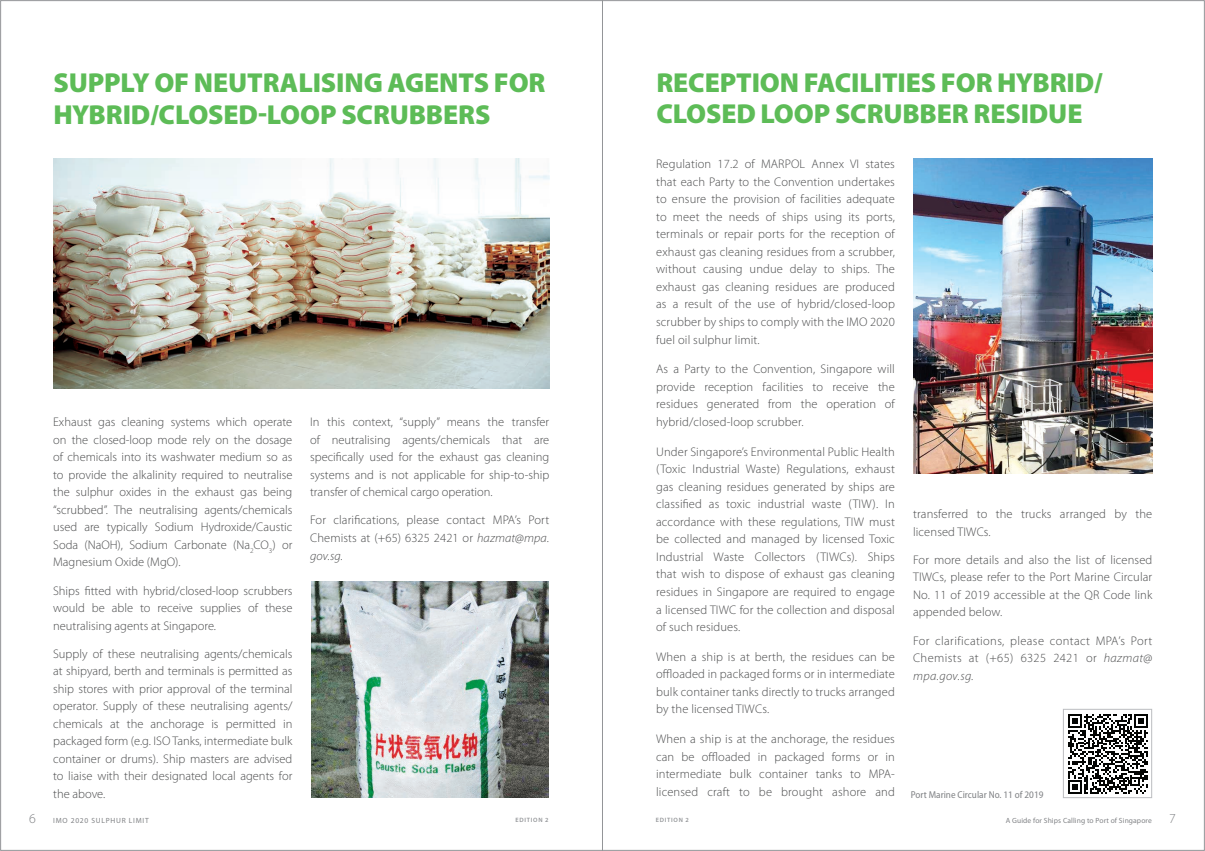
<style>
.page{position:relative;width:1205px;height:851px;background:#fff}
.page>*{position:absolute;margin:0;border:0;box-sizing:border-box;transform-origin:0 0}
.ahead{font:900 27.5px/31.2px "Myriad Pro";letter-spacing:-.005em;color:#5dbc57}
.t1{font:300 13.75px "Myriad Pro";color:#808285}
.bt{font:300 12.5px/17.5px "Myriad Pro";letter-spacing:.01em;color:#4b4c4d;text-align:justify}
.qr_code_text{font:semi-condensed 10px "Myriad Pro";color:#808285}
.t2{font:7.5px "Myriad Pro";letter-spacing:.015em;color:#808285}
.t3{font:7.5px "Myriad Pro";letter-spacing:.1em;color:#808285}
.t4{font:600 6.25px "Myriad Pro";letter-spacing:.12em;color:#939598}
.s1{font-style:italic}
</style>
<div class="page">
<svg style="left:1068px;top:714px;width:80px;height:80px"></svg>
<div style="left:1063px;top:709px;width:89px;height:88px;border:1px solid #bcbdc0"></div>
<img style="left:913px;top:158px;width:239px;height:315px">
<img style="left:311px;top:581px;width:237px;height:216px">
<img style="left:53px;top:200px;width:496px;height:188px">
<svg style="left:53px;top:158px;width:496px;height:42px"></svg>
<hr style="left:602px;top:0;width:1px;height:850px;background:#939598">
<p class="ahead" style="left:53px;top:68px;width:494px">SUPPLY OF NEUTRALISING AGENTS FOR<br>HYBRID/CLOSED-LOOP SCRUBBERS</p>
<p class="bt" style="left:53px;top:413px;width:241px">Exhaust gas cleaning systems which operate on the closed-loop mode rely on the dosage of chemicals into its washwater medium so as to provide the alkalinity required to neutralise the sulphur oxides in the exhaust gas being “scrubbed”. The neutralising agents/chemicals used are typically Sodium Hydroxide/Caustic Soda (NaOH), Sodium Carbonate (Na<sub>2</sub>CO<sub>3</sub>) or Magnesium Oxide (MgO).</p>
<p class="bt" style="left:53px;top:581px;width:241px">Ships fitted with hybrid/closed-loop scrubbers would be able to receive supplies of these neutralising agents at Singapore.</p>
<p class="bt" style="left:53px;top:645px;width:241px">Supply of these neutralising agents/chemicals at shipyard, berth and terminals is permitted as ship stores with prior approval of the terminal operator. Supply of these neutralising agents/ chemicals at the anchorage is permitted in packaged form (e.g. ISO Tanks, intermediate bulk container or drums). Ship masters are advised to liaise with their designated local agents for the above.</p>
<p class="bt" style="left:310px;top:413px;width:241px">In this context, “supply” means the transfer of neutralising agents/chemicals that are specifically used for the exhaust gas cleaning systems and is not applicable for ship-to-ship transfer of chemical cargo operation.</p>
<p class="bt" style="left:310px;top:511px;width:241px">For clarifications, please contact MPA’s Port Chemists at (+65) 6325 2421 or <span class="s1">hazmat@mpa. gov.sg.</span></p>
<p class="ahead" style="left:656px;top:67px;width:448px">RECEPTION FACILITIES FOR HYBRID/<br>CLOSED LOOP SCRUBBER RESIDUE</p>
<p class="bt" style="left:656px;top:156px;width:240px">Regulation 17.2 of MARPOL Annex VI states that each Party to the Convention undertakes to ensure the provision of facilities adequate to meet the needs of ships using its ports, terminals or repair ports for the reception of exhaust gas cleaning residues from a scrubber, without causing undue delay to ships. The exhaust gas cleaning residues are produced as a result of the use of hybrid/closed-loop scrubber by ships to comply with the IMO 2020 fuel oil sulphur limit.</p>
<p class="bt" style="left:656px;top:360px;width:240px">As a Party to the Convention, Singapore will provide reception facilities to receive the residues generated from the operation of hybrid/closed-loop scrubber.</p>
<p class="bt" style="left:656px;top:443px;width:240px">Under Singapore’s Environmental Public Health (Toxic Industrial Waste) Regulations, exhaust gas cleaning residues generated by ships are classified as toxic industrial waste (TIW). In accordance with these regulations, TIW must be collected and managed by licensed Toxic Industrial Waste Collectors (TIWCs). Ships that wish to dispose of exhaust gas cleaning residues in Singapore are required to engage a licensed TIWC for the collection and disposal of such residues.</p>
<p class="bt" style="left:656px;top:648px;width:240px">When a ship is at berth, the residues can be offloaded in packaged forms or in intermediate bulk container tanks directly to trucks arranged by the licensed TIWCs.</p>
<p class="bt" style="left:656px;top:730px;width:240px">When a ship is at the anchorage, the residues can be offloaded in packaged forms or in intermediate bulk container tanks to MPA&shy;licensed craft to be brought ashore and</p>
<p class="bt" style="left:913px;top:505px;width:241px">transferred to the trucks arranged by the licensed TIWCs.</p>
<p class="bt" style="left:913px;top:551px;width:241px">For more details and also the list of licensed TIWCs, please refer to the Port Marine Circular No. 11 of 2019 accessible at the QR Code link appended below.</p>
<p class="bt" style="left:913px;top:631px;width:241px">For clarifications, please contact MPA’s Port Chemists at (+65) 6325 2421 or <span class="s1">hazmat@ mpa.gov.sg.</span></p>
<p class="qr_code_text" style="left:911px;top:788px;width:134px">Port Marine Circular No. 11 of 2019</p>
<p class="t1" style="left:29px;top:810px;width:8px">6</p>
<p class="t3" style="left:53px;top:816px;width:97px">IMO 2020 SULPHUR LIMIT</p>
<p class="t4" style="left:515px;top:816px;width:35px">EDITION 2</p>
<p class="t4" style="left:656px;top:816px;width:35px">EDITION 2</p>
<p class="t2" style="left:1006px;top:816px;width:148px">A Guide for Ships Calling to Port of Singapore</p>
<p class="t1" style="left:1169px;top:810px;width:8px">7</p>
</div>
